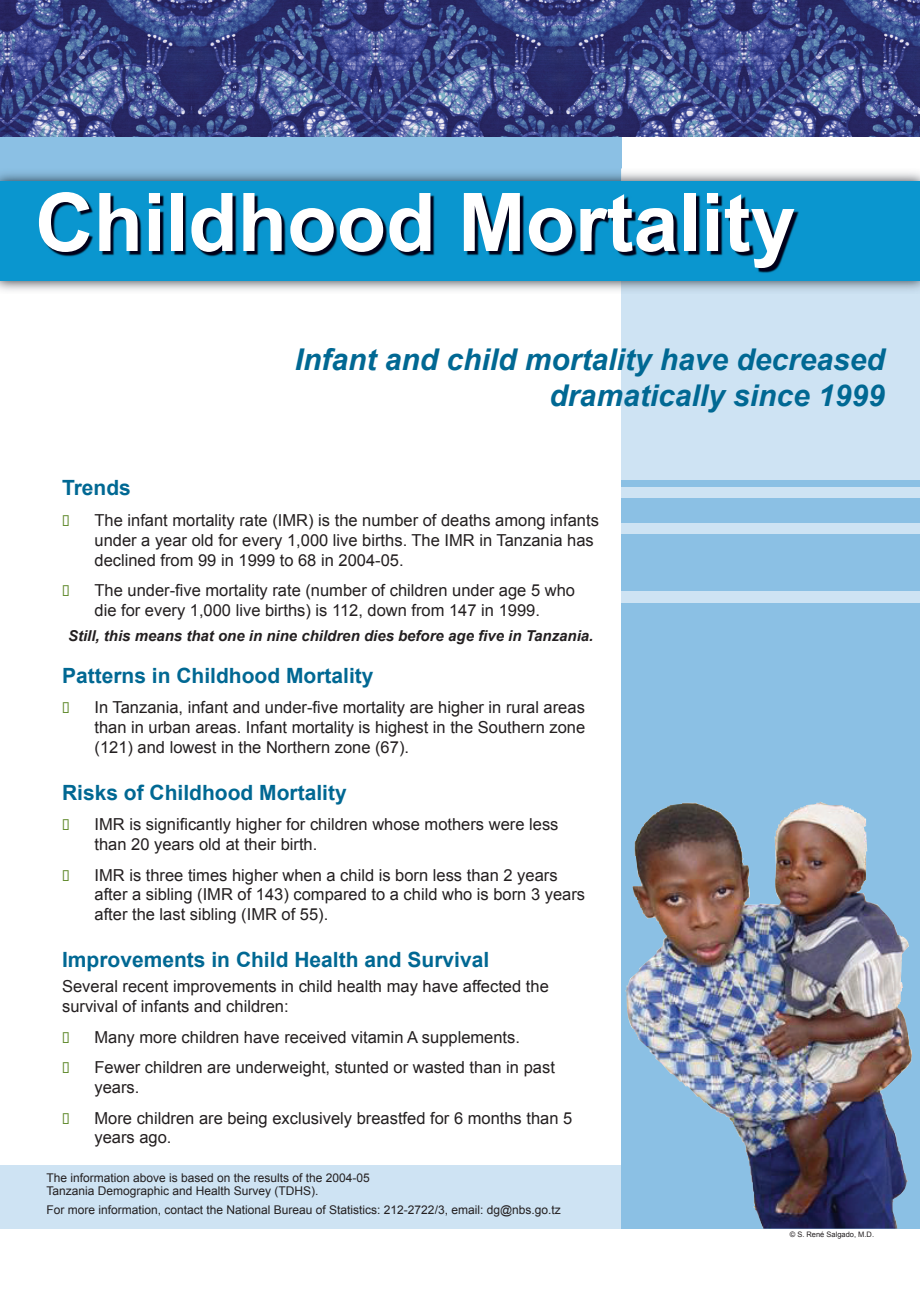
<style>
.page{position:relative;width:920px;height:1290px;background:#fff}
.page>*{position:absolute;margin:0;border:0;box-sizing:border-box;transform-origin:0 0}
.t1{font:700 81px "Arial";color:#fff}
.t2{font:italic 700 30px/36px "Arial";color:#006893;text-align:right}
.t3{font:700 21px "Arial";color:#006893}
.t4{font:16.5px/19.8px "Arial";color:#231f20}
.t5{font:italic 700 15px "Arial";color:#231f20}
.t6{font:12px/13.5px "Arial";color:#231f20}
.t7{font:7.5px "Arial";color:#231f20}
</style>
<div class="page">
<div style="left:0;top:1165px;width:667px;height:64px;background:#cee3f3"></div>
<div style="left:621px;top:231px;width:299px;height:625px;background:#cee3f3"></div>
<svg style="left:621px;top:604px;width:299px;height:625px;background:#89afcb"></svg>
<div style="left:621px;top:535px;width:299px;height:56px;background:#8bc0e4"></div>
<div style="left:621px;top:480px;width:299px;height:7px;background:#8bc0e4"></div>
<div style="left:621px;top:498px;width:299px;height:25px;background:#8bc0e4"></div>
<svg style="left:0;top:0;width:621px;height:247px;background:#85b9db"></svg>
<img style="left:0;top:280px;width:51px;height:11px">
<img style="left:51px;top:280px;width:570px;height:11px">
<img style="left:621px;top:280px;width:299px;height:10px">
<div style="left:0;top:181px;width:920px;height:99px;background:#0a96cf"></div>
<img style="left:41px;top:194px;width:758px;height:79px">
<img style="left:625px;top:893px;width:288px;height:335px">
<img style="left:0;top:0;width:920px;height:137px">
<h1 class="t1" style="left:35px;top:177px;width:762px">Childhood Mortality</h1>
<h2 class="t2" style="left:295px;top:341px;width:592px">Infant and child mortality have decreased dramatically since 1999</h2>
<p class="t3" style="left:62px;top:476px;width:70px">Trends</p>
<p class="t4" style="left:94px;top:510px;width:506px">The infant mortality rate (IMR) is the number of deaths among infants under a year old for every 1,000 live births. The IMR in Tanzania has declined from 99 in 1999 to 68 in 2004-05.</p>
<p class="t4" style="left:94px;top:580px;width:482px">The under-five mortality rate (number of children under age 5 who die for every 1,000 live births) is 112, down from 147 in 1999.</p>
<p class="t5" style="left:68px;top:627px;width:527px">Still, this means that one in nine children dies before age five in Tanzania.</p>
<p class="t3" style="left:62px;top:663px;width:313px">Patterns in Childhood Mortality</p>
<p class="t4" style="left:94px;top:697px;width:492px;text-align:justify">In Tanzania, infant and under-five mortality are higher in rural areas than in urban areas. Infant mortality is highest in the Southern zone (121) and lowest in the Northern zone (67).</p>
<p class="t3" style="left:62px;top:780px;width:286px">Risks of Childhood Mortality</p>
<p class="t4" style="left:94px;top:814px;width:465px">IMR is significantly higher for children whose mothers were less than 20 years old at their birth.</p>
<p class="t4" style="left:94px;top:865px;width:492px">IMR is three times higher when a child is born less than 2 years after a sibling (IMR of 143) compared to a child who is born 3 years after the last sibling (IMR of 55).</p>
<p class="t3" style="left:62px;top:948px;width:429px">Improvements in Child Health and Survival</p>
<p class="t4" style="left:62px;top:976px;width:488px">Several recent improvements in child health may have affected the survival of infants and children:</p>
<p class="t4" style="left:94px;top:1021px;width:462px;line-height:30.6px">Many more children have received vitamin A supplements.<br>Fewer children are underweight, stunted or wasted than in past</p>
<p class="t4" style="left:94px;top:1072px;width:479px;line-height:30.6px">years.<br>More children are being exclusively breastfed for 6 months than 5</p>
<p class="t4" style="left:94px;top:1128px;width:79px">years ago.</p>
<p class="t6" style="left:46px;top:1171px;width:325px">The information above is based on the results of the 2004-05<br>Tanzania Demographic and Health Survey (TDHS).</p>
<p class="t6" style="left:46px;top:1203px;width:516px">For more information, contact the National Bureau of Statistics: 212-2722/3, email: dg@nbs.go.tz</p>
<p class="t7" style="left:790px;top:1230px;width:86px">© S. René Salgado, M.D.</p>
</div>
